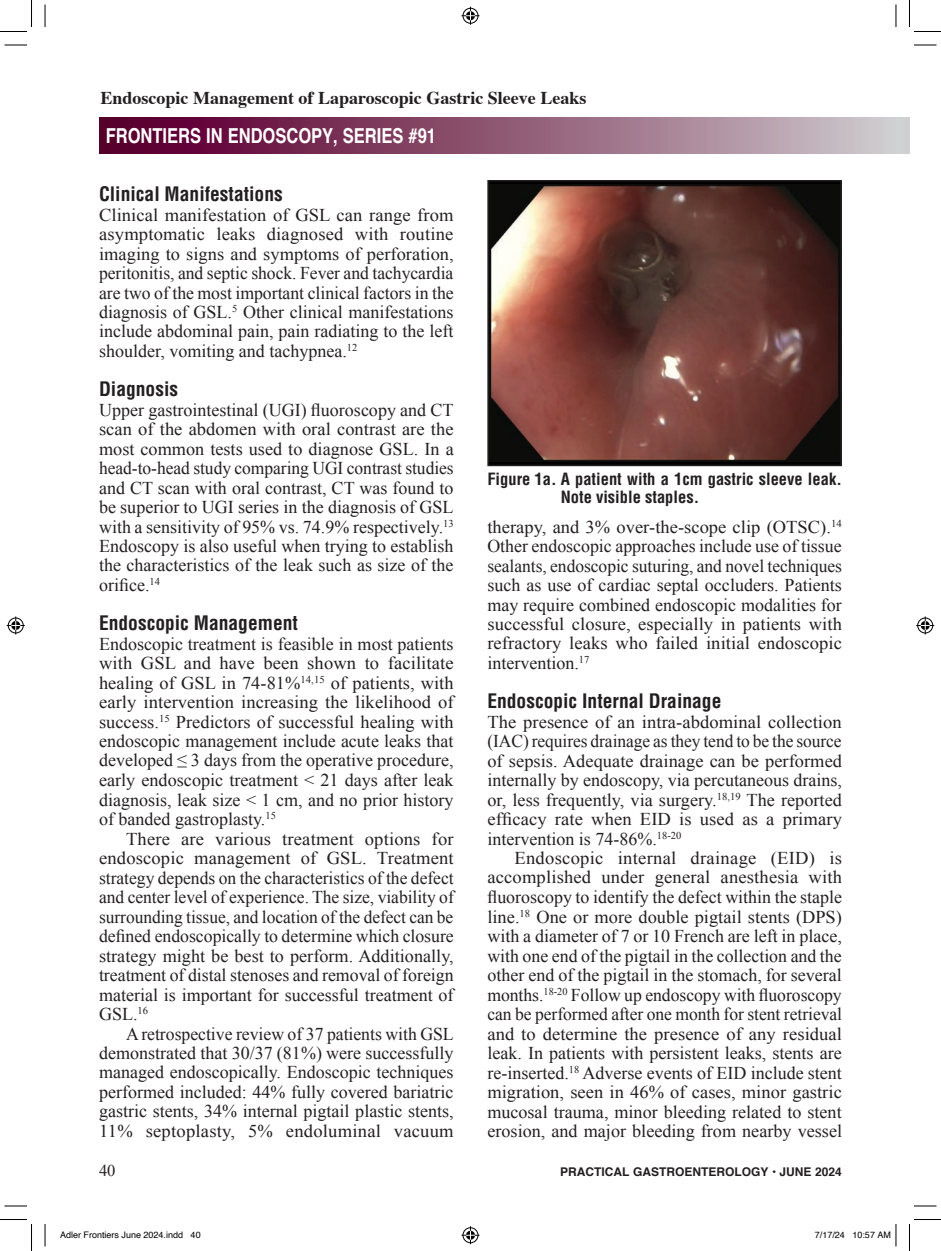
<style>
.page{position:relative;width:941px;height:1251px;background:#fff}
.page>*{position:absolute;margin:0;border:0;box-sizing:border-box;transform-origin:0 0}
.t1{font:700 20.7px "Helvetica";color:#fff;scale:.8 1}
.t2{font:700 condensed 19.5px "Helvetica LT Std";color:#231f20}
.t3{font:18px/19.5px "Times New Roman";color:#231f20;text-align:justify}
.t4{font:700 18px "Times";color:#231f20}
.t5{font:700 condensed 16.5px/18px "Helvetica LT Std";color:#231f20}
.t6{font:16.5px "Times New Roman";color:#231f20}
.t7{font:700 12px "Helvetica";color:#231f20}
.t8{font:9px "Helvetica";color:#000}
</style>
<div class="page">
<div style="left:896px;top:118px;width:13px;height:35px;background:#d0d1d3"></div>
<div style="left:99px;top:118px;width:797px;height:35px;background:linear-gradient(to right,#540023,#cdc6ca)"></div>
<img style="left:490px;top:185px;width:349px;height:277px">
<div style="left:487px;top:180px;width:355px;height:286px;border:2px solid #231f20"></div>
<svg style="left:4px;top:45px;width:23px;height:1px"></svg>
<svg style="left:914px;top:45px;width:22px;height:1px"></svg>
<svg style="left:4px;top:1206px;width:23px;height:1px"></svg>
<svg style="left:914px;top:1206px;width:22px;height:1px"></svg>
<svg style="left:45px;top:4px;width:1px;height:23px"></svg>
<svg style="left:45px;top:1224px;width:1px;height:22px"></svg>
<svg style="left:895px;top:4px;width:1px;height:23px"></svg>
<svg style="left:0;top:0;width:32px;height:32px"></svg>
<svg style="left:0;top:1219px;width:32px;height:32px"></svg>
<svg style="left:909px;top:0;width:31px;height:32px"></svg>
<svg style="left:909px;top:1219px;width:31px;height:32px"></svg>
<svg style="left:461px;top:7px;width:18px;height:18px"></svg>
<svg style="left:461px;top:1226px;width:18px;height:18px"></svg>
<svg style="left:7px;top:616px;width:18px;height:18px"></svg>
<svg style="left:916px;top:616px;width:18px;height:18px"></svg>
<svg style="left:895px;top:1224px;width:1px;height:22px"></svg>
<p class="t4" style="left:100px;top:80px;width:487px">Endoscopic Management of Laparoscopic Gastric Sleeve Leaks</p>
<p class="t1" style="left:106px;top:119px;width:414px">FRONTIERS IN ENDOSCOPY, SERIES #91</p>
<p class="t2" style="left:99px;top:182px;width:185px">Clinical Manifestations</p>
<p class="t3" style="left:99px;top:204px;width:356px">Clinical manifestation of GSL can range from asymptomatic leaks diagnosed with routine imaging to signs and symptoms of perforation, peritonitis, and septic shock. Fever and tachycardia are two of the most important clinical factors in the diagnosis of GSL.<sup>5</sup> Other clinical manifestations include abdominal pain, pain radiating to the left shoulder, vomiting and tachypnea.<sup>12</sup></p>
<p class="t2" style="left:99px;top:377px;width:81px">Diagnosis</p>
<p class="t3" style="left:99px;top:399px;width:356px">Upper gastrointestinal (UGI) fluoroscopy and CT scan of the abdomen with oral contrast are the most common tests used to diagnose GSL. In a head-to-head study comparing UGI contrast studies and CT scan with oral contrast, CT was found to be superior to UGI series in the diagnosis of GSL with a sensitivity of 95% vs. 74.9% respectively.<sup>13<br></sup>Endoscopy is also useful when trying to establish the characteristics of the leak such as size of the orifice.<sup>14</sup></p>
<p class="t2" style="left:99px;top:611px;width:200px">Endoscopic Management</p>
<p class="t3" style="left:99px;top:633px;width:356px">Endoscopic treatment is feasible in most patients with GSL and have been shown to facilitate healing of GSL in 74-81%<sup>14,15</sup> of patients, with early intervention increasing the likelihood of success.<sup>15</sup> Predictors of successful healing with endoscopic management include acute leaks that developed ≤ 3 days from the operative procedure, early endoscopic treatment &lt; 21 days after leak diagnosis, leak size &lt; 1 cm, and no prior history of banded gastroplasty.<sup>15</sup></p>
<p class="t3" style="left:99px;top:828px;width:356px;text-indent:27px">There are various treatment options for endoscopic management of GSL. Treatment strategy depends on the characteristics of the defect and center level of experience. The size, viability of surrounding tissue, and location of the defect can be defined endoscopically to determine which closure strategy might be best to perform. Additionally, treatment of distal stenoses and removal of foreign material is important for successful treatment of GSL.<sup>16</sup></p>
<p class="t3" style="left:99px;top:1023px;width:356px;text-indent:27px">A retrospective review of 37 patients with GSL demonstrated that 30/37 (81%) were successfully managed endoscopically. Endoscopic techniques performed included: 44% fully covered bariatric gastric stents, 34% internal pigtail plastic stents, 11% septoplasty, 5% endoluminal vacuum</p>
<p class="t5" style="left:560px;top:470px;width:283px;text-indent:-73px">Figure 1a. A patient with a 1cm gastric sleeve leak.<br>Note visible staples.</p>
<p class="t3" style="left:487px;top:516px;width:356px">therapy, and 3% over-the-scope clip (OTSC).<sup>14<br></sup>Other endoscopic approaches include use of tissue sealants, endoscopic suturing, and novel techniques such as use of cardiac septal occluders. Patients may require combined endoscopic modalities for successful closure, especially in patients with refractory leaks who failed initial endoscopic intervention.<sup>17</sup></p>
<p class="t2" style="left:487px;top:689px;width:235px">Endoscopic Internal Drainage</p>
<p class="t3" style="left:487px;top:711px;width:356px">The presence of an intra-abdominal collection (IAC) requires drainage as they tend to be the source of sepsis. Adequate drainage can be performed internally by endoscopy, via percutaneous drains, or, less frequently, via surgery.<sup>18,19</sup> The reported efficacy rate when EID is used as a primary intervention is 74-86%.<sup>18-20</sup></p>
<p class="t3" style="left:487px;top:848px;width:356px;text-indent:27px">Endoscopic internal drainage (EID) is accomplished under general anesthesia with fluoroscopy to identify the defect within the staple line.<sup>18</sup> One or more double pigtail stents (DPS) with a diameter of 7 or 10 French are left in place, with one end of the pigtail in the collection and the other end of the pigtail in the stomach, for several months.<sup>18-20</sup> Follow up endoscopy with fluoroscopy can be performed after one month for stent retrieval and to determine the presence of any residual leak. In patients with persistent leaks, stents are re-inserted.<sup>18</sup> Adverse events of EID include stent migration, seen in 46% of cases, minor gastric mucosal trauma, minor bleeding related to stent erosion, and major bleeding from nearby vessel</p>
<p class="t6" style="left:99px;top:1159px;width:18px">40</p>
<p class="t7" style="left:560px;top:1162px;width:283px">PRACTICAL GASTROENTEROLOGY • JUNE 2024</p>
<p class="t8" style="left:60px;top:1227px;width:142px">Adler Frontiers June 2024.indd 40</p>
<p class="t8" style="left:814px;top:1227px;width:78px">7/17/24 10:57 AM</p>
</div>
